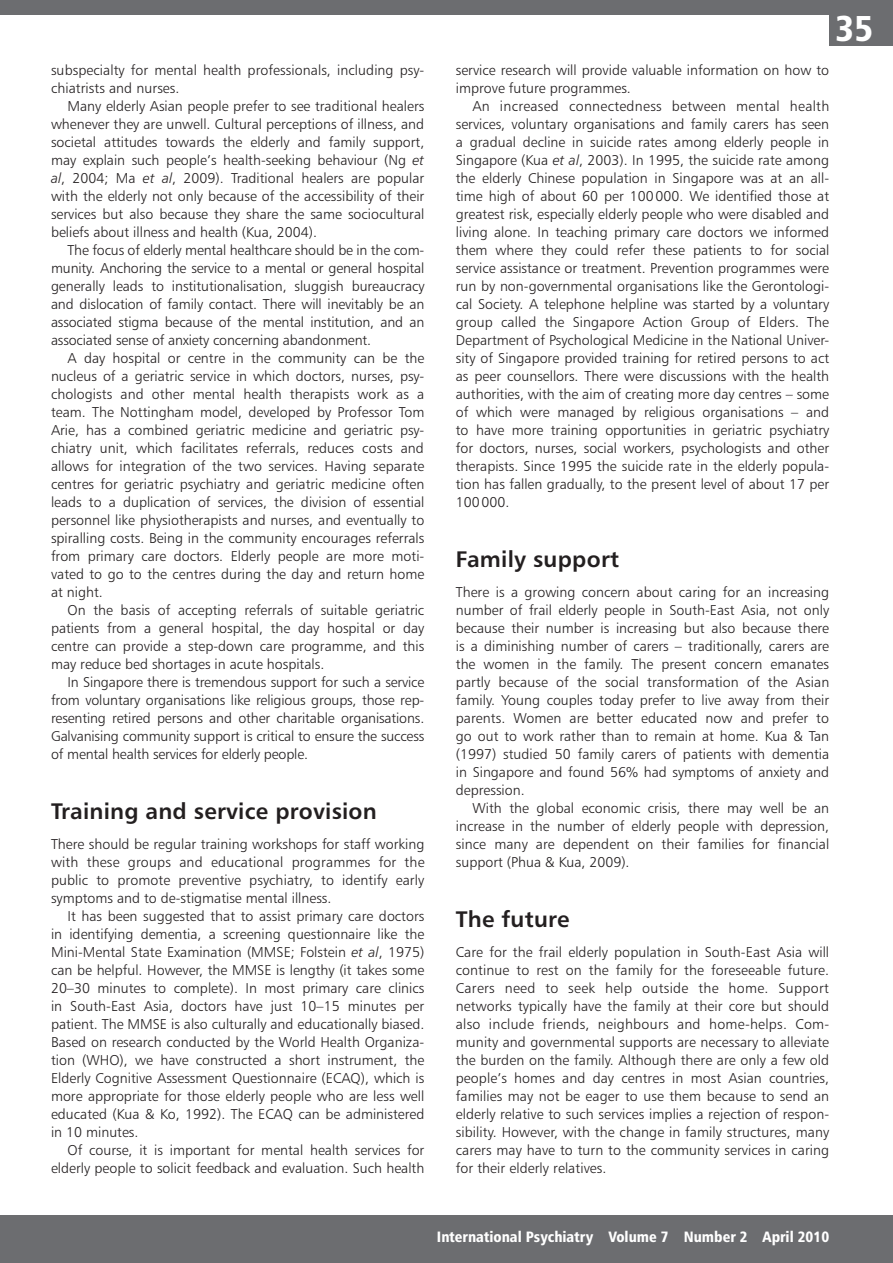
<style>
.page{position:relative;width:893px;height:1263px;background:#fff}
.page>*{position:absolute;margin:0;border:0;box-sizing:border-box;transform-origin:0 0}
.t1{font:36px "Humanist 777 BT Black Condensed B";color:#fff}
.Subhead1{font:22.5px "Humanist 777 BT Bold B";letter-spacing:.01em;color:#231f20}
.t2{font:15px "Humanist 777 BT Black Condensed B";color:#fff}
.Body_text{font:14.25px/18px "Humanist 777 BT Light B";color:#231f20;text-align:justify}
.Noindent{font:14.25px/18px "Humanist 777 BT Light B";letter-spacing:.005em;color:#231f20;text-align:justify}
.s1{font-family:"Humanist 777 BT Light Italic B"}
</style>
<div class="page">
<div style="left:0;top:1215px;width:893px;height:48px;background:#6c6d70"></div>
<div style="left:829px;top:0;width:64px;height:46px;background:#6c6d70"></div>
<div style="left:0;top:0;width:893px;height:15px;background:#6c6d70"></div>
<p class="Noindent" style="left:51px;top:60px;width:375px">subspecialty for mental health professionals, including psy&shy;chiatrists and nurses.</p>
<p class="Body_text" style="left:51px;top:96px;width:375px;text-indent:16px">Many elderly Asian people prefer to see traditional healers whenever they are unwell. Cultural perceptions of illness, and societal attitudes towards the elderly and family support, may explain such people’s health-seeking behaviour (Ng <span class="s1">et al</span>, 2004; Ma <span class="s1">et al</span>, 2009). Traditional healers are popular with the elderly not only because of the accessibility of their services but also because they share the same sociocultural beliefs about illness and health (Kua, 2004).</p>
<p class="Body_text" style="left:51px;top:240px;width:375px;text-indent:16px">The focus of elderly mental healthcare should be in the com&shy;munity. Anchoring the service to a mental or general hospital generally leads to institutionalisation, sluggish bureaucracy and dislocation of family contact. There will inevitably be an associated stigma because of the mental institution, and an associated sense of anxiety concerning abandonment.</p>
<p class="Body_text" style="left:51px;top:348px;width:375px;text-indent:16px">A day hospital or centre in the community can be the nucleus of a geriatric service in which doctors, nurses, psy&shy;chologists and other mental health therapists work as a team. The Nottingham model, developed by Professor Tom Arie, has a combined geriatric medicine and geriatric psy&shy;chiatry unit, which facilitates referrals, reduces costs and allows for integration of the two services. Having separate centres for geriatric psychiatry and geriatric medicine often leads to a duplication of services, the division of essential personnel like physiotherapists and nurses, and eventually to spiralling costs. Being in the community encourages referrals from primary care doctors. Elderly people are more moti&shy;vated to go to the centres during the day and return home at night.</p>
<p class="Body_text" style="left:51px;top:600px;width:375px;text-indent:16px">On the basis of accepting referrals of suitable geriatric patients from a general hospital, the day hospital or day centre can provide a step-down care programme, and this may reduce bed shortages in acute hospitals.</p>
<p class="Body_text" style="left:51px;top:672px;width:375px;text-indent:16px">In Singapore there is tremendous support for such a service from voluntary organisations like religious groups, those rep&shy;resenting retired persons and other charitable organisations.<br>Galvanising community support is critical to ensure the success of mental health services for elderly people.</p>
<p class="Subhead1" style="left:51px;top:797px;width:327px">Training and service provision</p>
<p class="Noindent" style="left:51px;top:834px;width:375px">There should be regular training workshops for staff working with these groups and educational programmes for the public to promote preventive psychiatry, to identify early symptoms and to de-stigmatise mental illness.</p>
<p class="Body_text" style="left:51px;top:906px;width:375px;text-indent:16px">It has been suggested that to assist primary care doctors in identifying dementia, a screening questionnaire like the Mini-Mental State Examination (MMSE; Folstein <span class="s1">et al</span>, 1975) can be helpful. However, the MMSE is lengthy (it takes some 20–30 minutes to complete). In most primary care clinics in South-East Asia, doctors have just 10–15 minutes per patient. The MMSE is also culturally and educationally biased.<br>Based on research conducted by the World Health Organiza&shy;tion (WHO), we have constructed a short instrument, the Elderly Cognitive Assessment Questionnaire (ECAQ), which is more appropriate for those elderly people who are less well educated (Kua &amp; Ko, 1992). The ECAQ can be administered in 10 minutes.</p>
<p class="Body_text" style="left:51px;top:1140px;width:375px;text-align:right">Of course, it is important for mental health services for elderly people to solicit feedback and evaluation. Such health</p>
<h1 class="t1" style="left:836px;top:6px;width:39px">35</h1>
<p class="Body_text" style="left:456px;top:60px;width:375px">service research will provide valuable information on how to improve future programmes.</p>
<p class="Body_text" style="left:456px;top:96px;width:375px;text-indent:16px">An increased connectedness between mental health services, voluntary organisations and family carers has seen a gradual decline in suicide rates among elderly people in Singapore (Kua <span class="s1">et al</span>, 2003). In 1995, the suicide rate among the elderly Chinese population in Singapore was at an all&shy;time high of about 60 per 100000. We identified those at greatest risk, especially elderly people who were disabled and living alone. In teaching primary care doctors we informed them where they could refer these patients to for social service assistance or treatment. Prevention programmes were run by non-governmental organisations like the Gerontologi&shy;cal Society. A telephone helpline was started by a voluntary group called the Singapore Action Group of Elders. The Department of Psychological Medicine in the National Univer&shy;sity of Singapore provided training for retired persons to act as peer counsellors. There were discussions with the health authorities, with the aim of creating more day centres – some of which were managed by religious organisations – and to have more training opportunities in geriatric psychiatry for doctors, nurses, social workers, psychologists and other therapists. Since 1995 the suicide rate in the elderly popula&shy;tion has fallen gradually, to the present level of about 17 per 100000.</p>
<p class="Subhead1" style="left:456px;top:545px;width:165px">Family support</p>
<p class="Noindent" style="left:456px;top:582px;width:375px">There is a growing concern about caring for an increasing number of frail elderly people in South-East Asia, not only because their number is increasing but also because there is a diminishing number of carers – traditionally, carers are the women in the family. The present concern emanates partly because of the social transformation of the Asian family. Young couples today prefer to live away from their parents. Women are better educated now and prefer to go out to work rather than to remain at home. Kua &amp; Tan (1997) studied 50 family carers of patients with dementia in Singapore and found 56% had symptoms of anxiety and depression.</p>
<p class="Body_text" style="left:456px;top:798px;width:375px;text-indent:16px">With the global economic crisis, there may well be an increase in the number of elderly people with depression, since many are dependent on their families for financial support (Phua &amp; Kua, 2009).</p>
<p class="Subhead1" style="left:456px;top:905px;width:115px">The future</p>
<p class="Noindent" style="left:456px;top:942px;width:375px">Care for the frail elderly population in South-East Asia will continue to rest on the family for the foreseeable future.<br>Carers need to seek help outside the home. Support networks typically have the family at their core but should also include friends, neighbours and home-helps. Com&shy;munity and governmental supports are necessary to alleviate the burden on the family. Although there are only a few old people’s homes and day centres in most Asian countries, families may not be eager to use them because to send an elderly relative to such services implies a rejection of respon&shy;sibility. However, with the change in family structures, many carers may have to turn to the community services in caring for their elderly relatives.</p>
<p class="t2" style="left:437px;top:1227px;width:394px">International Psychiatry Volume 7 Number 2 April 2010</p>
</div>
